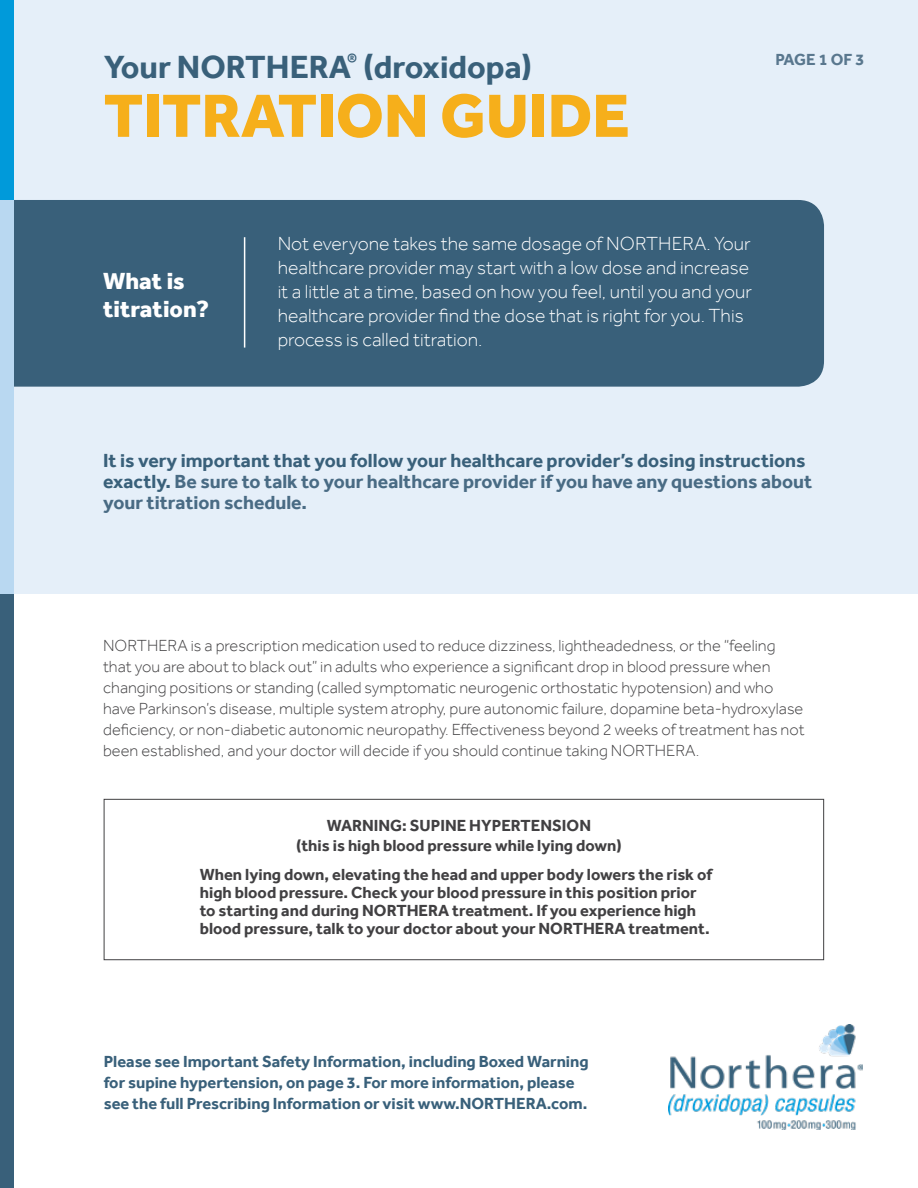
<style>
.page{position:relative;width:918px;height:1188px;background:#fff}
.page>*{position:absolute;margin:0;border:0;box-sizing:border-box;transform-origin:0 0}
.t1{font:800 63px "Effra";color:#f6af1b}
.t2{font:700 33px "Effra";color:#39607a}
.t3{font:800 24px/28.8px "Effra";color:#fff}
.t4{font:300 19.5px/24px "Effra";color:#fff}
.t5{font:700 19.5px/21px "Effra";color:#496b84}
.t6{font:300 16.5px/21px "Effra";color:#414042}
.t7{font:700 16.5px/18px "Effra";color:#414042}
.t8{font:700 16.5px/21px "Effra";color:#39607a}
.t9{font:700 16.5px "Effra";letter-spacing:-.015em;color:#59778e}
.s1{color:#39607a}
</style>
<div class="page">
<div style="left:0;top:0;width:918px;height:594px;background:#e5eff9"></div>
<div style="left:14px;top:200px;width:810px;height:187px;background:#39607a"></div>
<div style="left:104px;top:799px;width:720px;height:161px;border:1px solid #414042"></div>
<div style="left:0;top:0;width:14px;height:200px;background:#009ada"></div>
<div style="left:0;top:200px;width:14px;height:556px;background:#b9d8f1"></div>
<div style="left:0;top:594px;width:14px;height:594px;background:#39607a"></div>
<img style="left:669px;top:1024px;width:193px;height:105px">
<hr style="left:244px;top:237px;width:1px;height:111px;background:#fff">
<h2 class="t2" style="left:104px;top:47px;width:430px">Your NORTHERA<sup>®</sup> (droxidopa)</h2>
<h1 class="t1" style="left:104px;top:78px;width:527px">TITRATION GUIDE</h1>
<p class="t9" style="left:776px;top:50px;width:90px">PAGE 1 OF 3</p>
<h3 class="t3" style="left:103px;top:266px;width:108px">What is titration?</h3>
<p class="t4" style="left:278px;top:231px;width:476px">Not everyone takes the same dosage of NORTHERA. Your healthcare provider may start with a low dose and increase it a little at a time, based on how you feel, until you and your healthcare provider find the dose that is right for you. This process is called titration.</p>
<p class="t5" style="left:103px;top:450px;width:711px"><span class="s1">It is very important that you follow your healthcare provider’s dosing instructions exactly.</span> Be sure to talk to your healthcare provider if you have any questions about your titration schedule.</p>
<p class="t6" style="left:103px;top:634px;width:703px">NORTHERA is a prescription medication used to reduce dizziness, lightheadedness, or the “feeling that you are about to black out” in adults who experience a significant drop in blood pressure when changing positions or standing (called symptomatic neurogenic orthostatic hypotension) and who have Parkinson’s disease, multiple system atrophy, pure autonomic failure, dopamine beta-hydroxylase deficiency, or non-diabetic autonomic neuropathy. Effectiveness beyond 2 weeks of treatment has not been established, and your doctor will decide if you should continue taking NORTHERA.</p>
<p class="t7" style="left:296px;top:815px;width:327px;line-height:20.4px;text-align:center">WARNING: SUPINE HYPERTENSION<br>(this is high blood pressure while lying down)</p>
<p class="t7" style="left:200px;top:865px;width:514px">When lying down, elevating the head and upper body lowers the risk of high blood pressure. Check your blood pressure in this position prior to starting and during NORTHERA treatment. If you experience high blood pressure, talk to your doctor about your NORTHERA treatment.</p>
<p class="t8" style="left:104px;top:1051px;width:487px">Please see Important Safety Information, including Boxed Warning for supine hypertension, on page 3. For more information, please see the full Prescribing Information or visit www.NORTHERA.com.</p>
</div>
